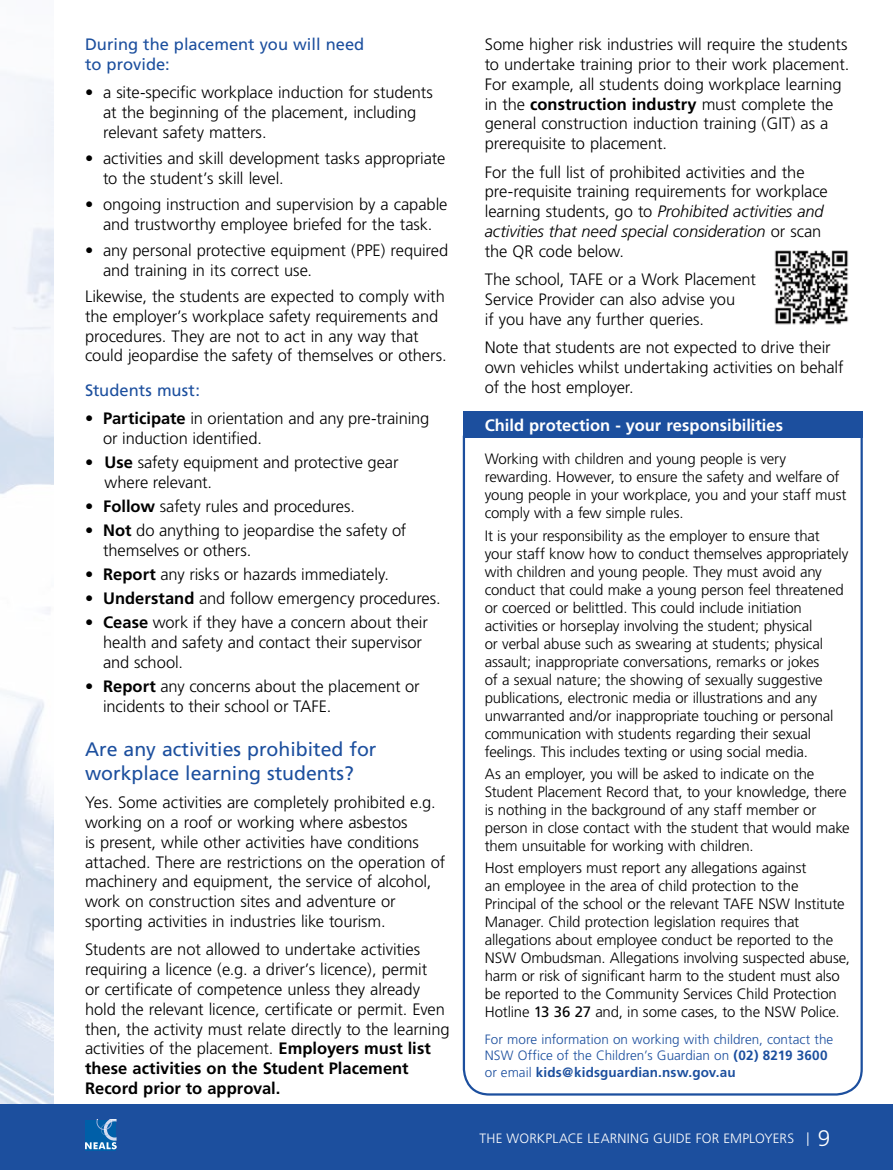
<style>
.page{position:relative;width:893px;height:1170px;background:#fff}
.page>*{position:absolute;margin:0;border:0;box-sizing:border-box;transform-origin:0 0}
.t1{font:19.5px/23.4px "Frutiger CE";color:#1c4f9e}
.t2{font:300 16.5px/19.8px "Frutiger CE";letter-spacing:-.005em;color:#000}
.t3{font:16.5px/19.8px "Frutiger CE";color:#1c4f9e}
.t4{font:700 16.5px "Frutiger CE";color:#fff}
.t5{font:300 15px/18px "Frutiger CE";letter-spacing:-.01em;color:#000}
.t6{font:300 13.5px/16.2px "Frutiger CE";letter-spacing:.005em;color:#1c4f9e}
.t7{font:300 13.5px "Frutiger CE";letter-spacing:.015em;color:#fff}
.s1{font-weight:700}
.s2{font-style:italic}
.s3{font-weight:400}
.s4{font-size:22.5px}
</style>
<div class="page">
<img style="left:0;top:73px;width:53px;height:1031px">
<div style="left:463px;top:411px;width:400px;height:27px;background:#1c4f9e"></div>
<svg style="left:462px;top:435px;width:401px;height:661px"></svg>
<img style="left:774px;top:250px;width:75px;height:75px">
<div style="left:0;top:1104px;width:893px;height:65px;background:#1c4f9e"></div>
<svg style="left:85px;top:1149px;width:31px;height:1px"></svg>
<svg style="left:85px;top:1119px;width:31px;height:30px"></svg>
<p class="t3" style="left:85px;top:34px;width:281px">During the placement you will need to provide:</p>
<p class="t2" style="left:103px;top:82px;width:331px;text-indent:-18px">• a site-specific workplace induction for students at the beginning of the placement, including relevant safety matters.</p>
<p class="t2" style="left:103px;top:148px;width:344px;text-indent:-18px">• activities and skill development tasks appropriate to the student’s skill level.</p>
<p class="t2" style="left:85px;top:194px;width:364px;text-align:center">• ongoing instruction and supervision by a capable and trustworthy employee briefed for the task.</p>
<p class="t2" style="left:103px;top:240px;width:347px;text-indent:-18px">• any personal protective equipment (PPE) required and training in its correct use.</p>
<p class="t2" style="left:85px;top:286px;width:363px">Likewise, the students are expected to comply with the employer’s workplace safety requirements and procedures. They are not to act in any way that could jeopardise the safety of themselves or others.</p>
<p class="t3" style="left:85px;top:380px;width:116px">Students must:</p>
<p class="t2" style="left:103px;top:408px;width:328px;text-indent:-18px">• <span class="s1">Participate</span> in orientation and any pre-training or induction identified.</p>
<p class="t2" style="left:105px;top:452px;width:295px;text-indent:-20px">• <span class="s1">Use</span> safety equipment and protective gear where relevant.</p>
<p class="t2" style="left:85px;top:496px;width:272px">• <span class="s1">Follow</span> safety rules and procedures.</p>
<p class="t2" style="left:103px;top:520px;width:305px;text-indent:-18px">• <span class="s1">Not</span> do anything to jeopardise the safety of themselves or others.</p>
<p class="t2" style="left:85px;top:564px;width:305px">• <span class="s1">Report</span> any risks or hazards immediately.</p>
<p class="t2" style="left:85px;top:588px;width:357px">• <span class="s1">Understand</span> and follow emergency procedures.</p>
<p class="t2" style="left:103px;top:612px;width:326px;text-indent:-18px">• <span class="s1">Cease</span> work if they have a concern about their health and safety and contact their supervisor and school.</p>
<p class="t2" style="left:103px;top:676px;width:318px;text-indent:-18px">• <span class="s1">Report</span> any concerns about the placement or incidents to their school or TAFE.</p>
<p class="t1" style="left:85px;top:737px;width:293px">Are any activities prohibited for workplace learning students?</p>
<p class="t2" style="left:85px;top:792px;width:362px">Yes. Some activities are completely prohibited e.g. working on a roof or working where asbestos<br>is present, while other activities have conditions attached. There are restrictions on the operation of machinery and equipment, the service of alcohol, work on construction sites and adventure or sporting activities in industries like tourism.</p>
<p class="t2" style="left:85px;top:939px;width:366px">Students are not allowed to undertake activities requiring a licence (e.g. a driver’s licence), permit<br>or certificate of competence unless they already hold the relevant licence, certificate or permit. Even then, the activity must relate directly to the learning activities of the placement. <span class="s1">Employers must list these activities on the Student Placement Record prior to approval.</span></p>
<p class="t2" style="left:485px;top:34px;width:366px">Some higher risk industries will require the students to undertake training prior to their work placement.<br>For example, all students doing workplace learning in the <span class="s1">construction industry</span> must complete the general construction induction training (GIT) as a prerequisite to placement.</p>
<p class="t2" style="left:485px;top:162px;width:344px">For the full list of prohibited activities and the pre-requisite training requirements for workplace learning students, go to <span class="s2">Prohibited activities and activities that need special consideration</span> or scan the QR code below.</p>
<p class="t2" style="left:485px;top:269px;width:273px">The school, TAFE or a Work Placement<br>Service Provider can also advise you<br>if you have any further queries.</p>
<p class="t2" style="left:485px;top:337px;width:360px">Note that students are not expected to drive their own vehicles whilst undertaking activities on behalf of the host employer.</p>
<p class="t4" style="left:485px;top:415px;width:300px">Child protection - your responsibilities</p>
<p class="t5" style="left:485px;top:450px;width:363px">Working with children and young people is very rewarding. However, to ensure the safety and welfare of young people in your workplace, you and your staff must comply with a few simple rules.</p>
<p class="t5" style="left:485px;top:526px;width:365px">It is your responsibility as the employer to ensure that your staff know how to conduct themselves appropriately with children and young people. They must avoid any conduct that could make a young person feel threatened or coerced or belittled. This could include initiation activities or horseplay involving the student; physical<br>or verbal abuse such as swearing at students; physical assault; inappropriate conversations, remarks or jokes<br>of a sexual nature; the showing of sexually suggestive publications, electronic media or illustrations and any unwarranted and/or inappropriate touching or personal communication with students regarding their sexual feelings. This includes texting or using social media.</p>
<p class="t5" style="left:485px;top:764px;width:367px">As an employer, you will be asked to indicate on the Student Placement Record that, to your knowledge, there is nothing in the background of any staff member or person in close contact with the student that would make them unsuitable for working with children.</p>
<p class="t5" style="left:485px;top:858px;width:367px">Host employers must report any allegations against<br>an employee in the area of child protection to the Principal of the school or the relevant TAFE NSW Institute Manager. Child protection legislation requires that allegations about employee conduct be reported to the NSW Ombudsman. Allegations involving suspected abuse, harm or risk of significant harm to the student must also be reported to the Community Services Child Protection Hotline <span class="s3">13 36 27</span> and, in some cases, to the NSW Police.</p>
<p class="t6" style="left:485px;top:1031px;width:350px">For more information on working with children, contact the<br>NSW Office of the Children’s Guardian on <span class="s1">(02) 8219 3600 </span>or email <span class="s1">kids@kidsguardian.nsw.gov.au</span></p>
<p class="t7" style="left:480px;top:1130px;width:352px">THE WORKPLACE LEARNING GUIDE FOR EMPLOYERS | <span class="s4">9</span></p>
</div>
